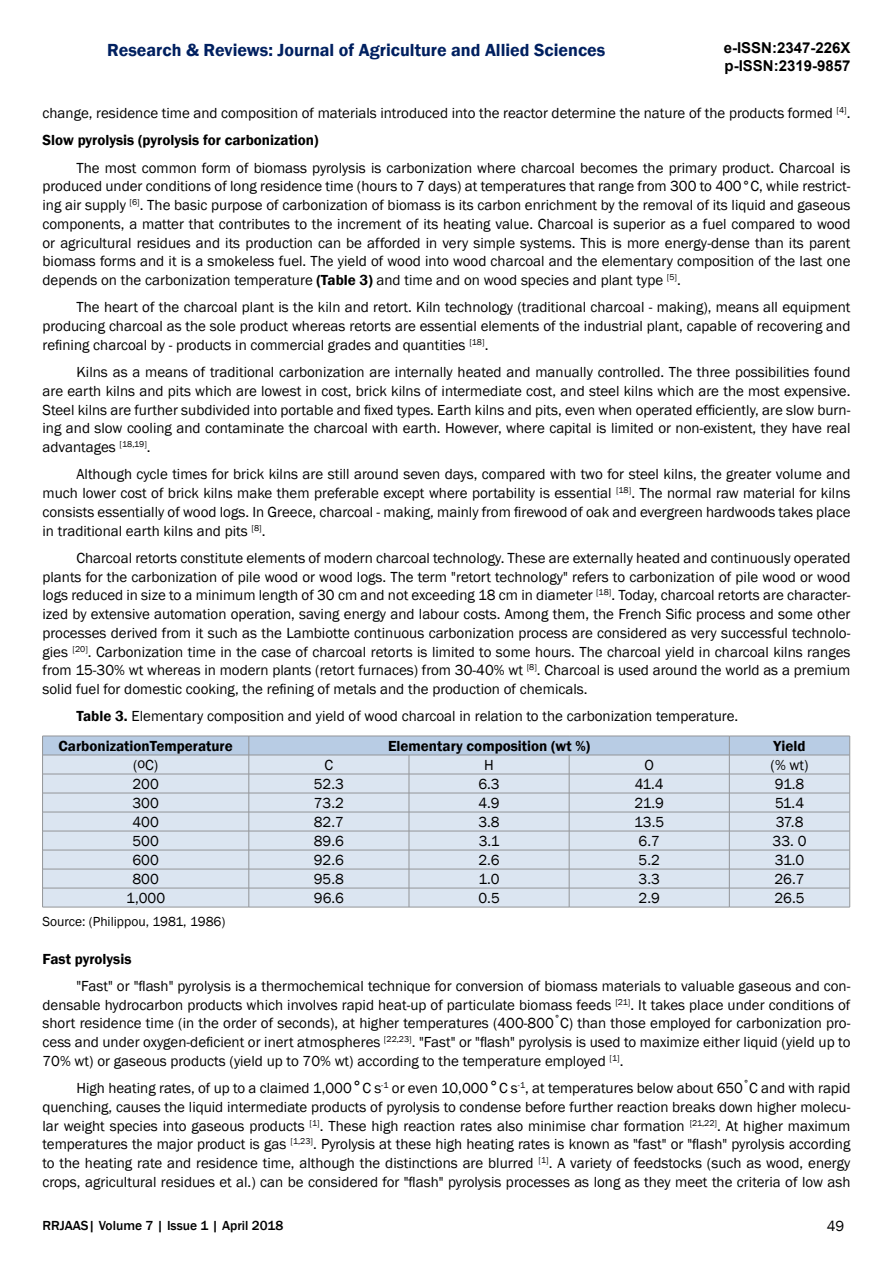
<style>
.page{position:relative;width:893px;height:1263px;background:#fff}
.page>*{position:absolute;margin:0;border:0;box-sizing:border-box;transform-origin:0 0}
.t1{font:600 18px "Franklin Gothic";color:#002060}
.t2{font:15px/18.8px "Franklin Gothic";color:#000;text-align:justify}
.t3{font:600 15px "Franklin Gothic";color:#000}
.t4{font:700 15px/18px "Arial";color:#000}
.t5{font:500 13.5px "Franklin Gothic";color:#000}
.t6{font:13.5px "Franklin Gothic";color:#000}
.s1{font-weight:600}
.s2{font-size:18px}
</style>
<div class="page">
<svg style="left:42px;top:736px;width:808px;height:171px"></svg>
<hr style="left:43px;top:907px;width:206px;height:1px;background:#939598">
<hr style="left:249px;top:907px;width:160px;height:1px;background:#939598">
<hr style="left:409px;top:907px;width:160px;height:1px;background:#939598">
<hr style="left:569px;top:907px;width:160px;height:1px;background:#939598">
<hr style="left:729px;top:907px;width:121px;height:1px;background:#939598">
<p class="t1" style="left:107px;top:38px;width:500px">Research &amp; Reviews: Journal of Agriculture and Allied Sciences</p>
<p class="t4" style="left:724px;top:40px;width:128px">e-ISSN:2347-226X p-ISSN:2319-9857</p>
<p class="t2" style="left:43px;top:100px;width:809px;line-height:27.3px">change, residence time and composition of materials introduced into the reactor determine the nature of the products formed <sup>[4]</sup>.<br><span class="s1">Slow pyrolysis (pyrolysis for carbonization)</span></p>
<p class="t2" style="left:43px;top:159px;width:809px;text-indent:34px">The most common form of biomass pyrolysis is carbonization where charcoal becomes the primary product. Charcoal is produced under conditions of long residence time (hours to 7 days) at temperatures that range from 300 to 400°C, while restrict&shy;ing air supply <sup>[6]</sup>. The basic purpose of carbonization of biomass is its carbon enrichment by the removal of its liquid and gaseous components, a matter that contributes to the increment of its heating value. Charcoal is superior as a fuel compared to wood or agricultural residues and its production can be afforded in very simple systems. This is more energy-dense than its parent biomass forms and it is a smokeless fuel. The yield of wood into wood charcoal and the elementary composition of the last one depends on the carbonization temperature <span class="s1">(Table 3)</span> and time and on wood species and plant type <sup>[5]</sup>.</p>
<p class="t2" style="left:43px;top:298px;width:809px;text-indent:34px">The heart of the charcoal plant is the kiln and retort. Kiln technology (traditional charcoal - making), means all equipment producing charcoal as the sole product whereas retorts are essential elements of the industrial plant, capable of recovering and refi ning charcoal by - products in commercial grades and quantities <sup>[18]</sup>.</p>
<p class="t2" style="left:43px;top:363px;width:809px;text-indent:34px">Kilns as a means of traditional carbonization are internally heated and manually controlled. The three possibilities found are earth kilns and pits which are lowest in cost, brick kilns of intermediate cost, and steel kilns which are the most expensive.<br>Steel kilns are further subdivided into portable and fixed types. Earth kilns and pits, even when operated efficiently, are slow burn&shy;ing and slow cooling and contaminate the charcoal with earth. However, where capital is limited or non-existent, they have real advantages <sup>[18,19]</sup>.</p>
<p class="t2" style="left:43px;top:465px;width:809px;text-indent:34px">Although cycle times for brick kilns are still around seven days, compared with two for steel kilns, the greater volume and much lower cost of brick kilns make them preferable except where portability is essential <sup>[18]</sup>. The normal raw material for kilns consists essentially of wood logs. In Greece, charcoal - making, mainly from fi rewood of oak and evergreen hardwoods takes place in traditional earth kilns and pits <sup>[8]</sup>.</p>
<p class="t2" style="left:43px;top:549px;width:809px;text-indent:34px">Charcoal retorts constitute elements of modern charcoal technology. These are externally heated and continuously operated plants for the carbonization of pile wood or wood logs. The term "retort technology" refers to carbonization of pile wood or wood logs reduced in size to a minimum length of 30 cm and not exceeding 18 cm in diameter <sup>[18]</sup>. Today, charcoal retorts are character&shy;ized by extensive automation operation, saving energy and labour costs. Among them, the French Sific process and some other processes derived from it such as the Lambiotte continuous carbonization process are considered as very successful technolo&shy;gies <sup>[20]</sup>. Carbonization time in the case of charcoal retorts is limited to some hours. The charcoal yield in charcoal kilns ranges from 15-30% wt whereas in modern plants (retort furnaces) from 30-40% wt <sup>[8]</sup>. Charcoal is used around the world as a premium solid fuel for domestic cooking, the refi ning of metals and the production of chemicals.</p>
<p class="t2" style="left:59px;top:702px;width:681px;line-height:29.2px;text-indent:18px"><span class="s1">Table 3.</span> Elementary composition and yield of wood charcoal in relation to the carbonization temperature.<br><span class="s1">CarbonizationTemperature</span></p>
<p class="t3" style="left:388px;top:736px;width:204px">Elementary composition (wt %)</p>
<p class="t3" style="left:774px;top:736px;width:33px">Yield</p>
<p class="t2" style="left:133px;top:756px;width:27px">(oC)</p>
<p class="t2" style="left:325px;top:756px;width:10px">C</p>
<p class="t2" style="left:484px;top:756px;width:11px">H</p>
<p class="t2" style="left:644px;top:756px;width:11px">O</p>
<p class="t2" style="left:771px;top:756px;width:39px">(% wt)</p>
<p class="t2" style="left:133px;top:775px;width:28px">200</p>
<p class="t2" style="left:314px;top:775px;width:32px">52.3</p>
<p class="t2" style="left:478px;top:775px;width:23px">6.3</p>
<p class="t2" style="left:635px;top:775px;width:31px">41.4</p>
<p class="t2" style="left:775px;top:775px;width:31px">91.8</p>
<p class="t2" style="left:133px;top:794px;width:28px">300</p>
<p class="t2" style="left:314px;top:794px;width:32px">73.2</p>
<p class="t2" style="left:478px;top:794px;width:23px">4.9</p>
<p class="t2" style="left:634px;top:794px;width:31px">21.9</p>
<p class="t2" style="left:775px;top:794px;width:31px">51.4</p>
<p class="t2" style="left:133px;top:813px;width:28px">400</p>
<p class="t2" style="left:314px;top:813px;width:32px">82.7</p>
<p class="t2" style="left:478px;top:813px;width:23px">3.8</p>
<p class="t2" style="left:634px;top:813px;width:31px">13.5</p>
<p class="t2" style="left:776px;top:813px;width:29px">37.8</p>
<p class="t2" style="left:133px;top:832px;width:28px">500</p>
<p class="t2" style="left:314px;top:832px;width:32px">89.6</p>
<p class="t2" style="left:479px;top:832px;width:22px">3.1</p>
<p class="t2" style="left:639px;top:832px;width:23px">6.7</p>
<p class="t2" style="left:773px;top:832px;width:35px">33. 0</p>
<p class="t2" style="left:133px;top:851px;width:28px">600</p>
<p class="t2" style="left:314px;top:851px;width:32px">92.6</p>
<p class="t2" style="left:478px;top:851px;width:23px">2.6</p>
<p class="t2" style="left:639px;top:851px;width:23px">5.2</p>
<p class="t2" style="left:775px;top:851px;width:31px">31.0</p>
<p class="t2" style="left:133px;top:870px;width:28px">800</p>
<p class="t2" style="left:314px;top:870px;width:32px">95.8</p>
<p class="t2" style="left:478px;top:870px;width:23px">1.0</p>
<p class="t2" style="left:639px;top:870px;width:23px">3.3</p>
<p class="t2" style="left:774px;top:870px;width:32px">26.7</p>
<p class="t2" style="left:126px;top:889px;width:40px">1,000</p>
<p class="t2" style="left:314px;top:889px;width:32px">96.6</p>
<p class="t2" style="left:478px;top:889px;width:23px">0.5</p>
<p class="t2" style="left:639px;top:889px;width:23px">2.9</p>
<p class="t2" style="left:774px;top:889px;width:32px">26.5</p>
<p class="t6" style="left:43px;top:913px;width:184px">Source: (Philippou, 1981, 1986)</p>
<p class="t3" style="left:43px;top:949px;width:90px">Fast pyrolysis</p>
<p class="t2" style="left:43px;top:977px;width:809px;text-indent:34px">"Fast" or "flash" pyrolysis is a thermochemical technique for conversion of biomass materials to valuable gaseous and con&shy;densable hydrocarbon products which involves rapid heat-up of particulate biomass feeds <sup>[21]</sup>. It takes place under conditions of short residence time (in the order of seconds), at higher temperatures (400-800<sup>°</sup>C) than those employed for carbonization pro&shy;cess and under oxygen-deficient or inert atmospheres <sup>[22,23]</sup>. "Fast" or "flash" pyrolysis is used to maximize either liquid (yield up to 70% wt) or gaseous products (yield up to 70% wt) according to the temperature employed <sup>[1]</sup>.</p>
<p class="t2" style="left:43px;top:1079px;width:809px;text-indent:34px">High heating rates, of up to a claimed 1,000<span class="s2">°</span>C s<sup>-1</sup> or even 10,000<span class="s2">°</span>C s<sup>-1</sup>, at temperatures below about 650<sup>°</sup>C and with rapid quenching, causes the liquid intermediate products of pyrolysis to condense before further reaction breaks down higher molecu&shy;lar weight species into gaseous products <sup>[1]</sup>. These high reaction rates also minimise char formation <sup>[21,22]</sup>. At higher maximum temperatures the major product is gas <sup>[1,23]</sup>. Pyrolysis at these high heating rates is known as "fast" or "flash" pyrolysis according to the heating rate and residence time, although the distinctions are blurred <sup>[1]</sup>. A variety of feedstocks (such as wood, energy crops, agricultural residues et al.) can be considered for "flash" pyrolysis processes as long as they meet the criteria of low ash</p>
<p class="t5" style="left:43px;top:1217px;width:242px">RRJAAS| Volume 7 | Issue 1 | April 2018</p>
<p class="t2" style="left:827px;top:1217px;width:19px">49</p>
</div>
